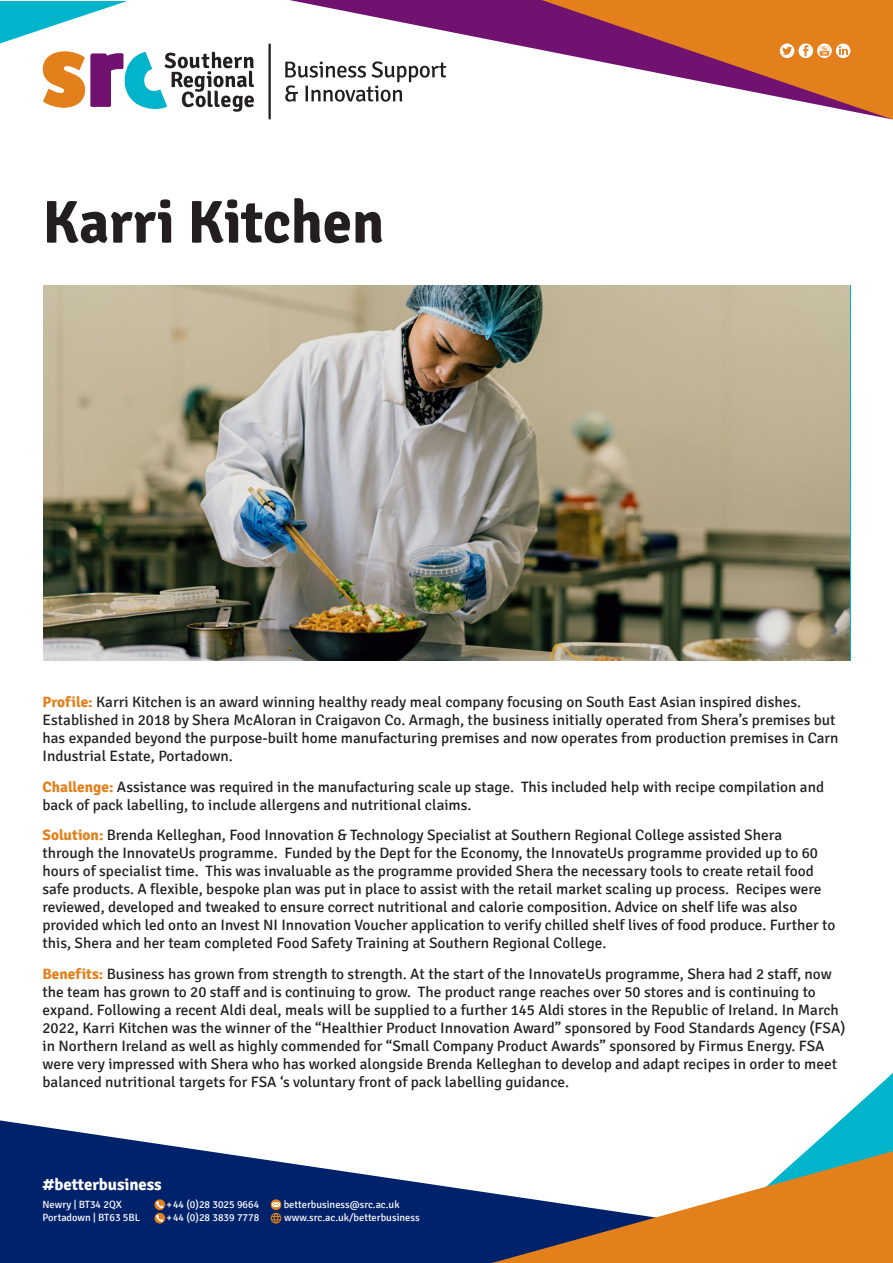
<style>
.page{position:relative;width:893px;height:1263px;background:#fff}
.page>*{position:absolute;margin:0;border:0;box-sizing:border-box;transform-origin:0 0}
.t1{font:700 60px "Signika";color:#231f20}
.t2{font:700 16.5px "Signika";letter-spacing:-.005em;color:#fff}
.t3{font:15px/18px "Signika";color:#231f20}
.t4{font:10.5px "Signika";color:#fff}
.s1{font-weight:700;color:#e4801b}
</style>
<div class="page">
<svg style="left:841px;top:1072px;width:52px;height:48px"></svg>
<svg style="left:0;top:1120px;width:893px;height:143px;fill:#00226b"></svg>
<svg style="left:289px;top:0;width:604px;height:120px"></svg>
<svg style="left:271px;top:1199px;width:10px;height:11px"></svg>
<svg style="left:272px;top:1202px;width:8px;height:5px"></svg>
<svg style="left:271px;top:1213px;width:10px;height:11px"></svg>
<svg style="left:154px;top:1199px;width:11px;height:11px"></svg>
<svg style="left:156px;top:1201px;width:7px;height:7px"></svg>
<svg style="left:154px;top:1213px;width:11px;height:10px"></svg>
<svg style="left:156px;top:1214px;width:7px;height:8px"></svg>
<div style="left:780px;top:43px;width:14px;height:15px;background:#fff;border-radius:50%"></div>
<svg style="left:782px;top:47px;width:10px;height:8px"></svg>
<svg style="left:798px;top:43px;width:15px;height:15px"></svg>
<svg style="left:803px;top:45px;width:5px;height:11px"></svg>
<svg style="left:817px;top:43px;width:15px;height:15px"></svg>
<svg style="left:820px;top:46px;width:9px;height:10px"></svg>
<div style="left:836px;top:43px;width:14px;height:15px;background:#fff;border-radius:50%"></div>
<svg style="left:839px;top:46px;width:9px;height:9px"></svg>
<svg style="left:488px;top:1151px;width:405px;height:112px"></svg>
<svg style="left:285px;top:61px;width:161px;height:41px"></svg>
<hr style="left:268px;top:43px;width:3px;height:77px;background:#231f20">
<svg style="left:43px;top:51px;width:211px;height:61px"></svg>
<img style="left:43px;top:286px;width:807px;height:375px">
<svg style="left:0;top:1px;width:127px;height:42px"></svg>
<p class="t1" style="left:43px;top:186px;width:343px">Karri Kitchen</p>
<p class="t3" style="left:43px;top:693px;width:798px"><span class="s1">Profile:</span> Karri Kitchen is an award winning healthy ready meal company focusing on South East Asian inspired dishes.<br>Established in 2018 by Shera McAloran in Craigavon Co. Armagh, the business initially operated from Shera’s premises but has expanded beyond the purpose-built home manufacturing premises and now operates from production premises in Carn Industrial Estate, Portadown.</p>
<p class="t3" style="left:43px;top:778px;width:783px"><span class="s1">Challenge:</span> Assistance was required in the manufacturing scale up stage. This included help with recipe compilation and back of pack labelling, to include allergens and nutritional claims.</p>
<p class="t3" style="left:43px;top:826px;width:794px"><span class="s1">Solution:</span> Brenda Kelleghan, Food Innovation &amp; Technology Specialist at Southern Regional College assisted Shera through the InnovateUs programme. Funded by the Dept for the Economy, the InnovateUs programme provided up to 60 hours of specialist time. This was invaluable as the programme provided Shera the necessary tools to create retail food safe products. A flexible, bespoke plan was put in place to assist with the retail market scaling up process. Recipes were reviewed, developed and tweaked to ensure correct nutritional and calorie composition. Advice on shelf life was also provided which led onto an Invest NI Innovation Voucher application to verify chilled shelf lives of food produce. Further to this, Shera and her team completed Food Safety Training at Southern Regional College.</p>
<p class="t3" style="left:43px;top:965px;width:804px"><span class="s1">Benefits:</span> Business has grown from strength to strength. At the start of the InnovateUs programme, Shera had 2 staff, now the team has grown to 20 staff and is continuing to grow. The product range reaches over 50 stores and is continuing to expand. Following a recent Aldi deal, meals will be supplied to a further 145 Aldi stores in the Republic of Ireland. In March 2022, Karri Kitchen was the winner of the “Healthier Product Innovation Award” sponsored by Food Standards Agency (FSA) in Northern Ireland as well as highly commended for “Small Company Product Awards” sponsored by Firmus Energy. FSA were very impressed with Shera who has worked alongside Brenda Kelleghan to develop and adapt recipes in order to meet balanced nutritional targets for FSA ‘s voluntary front of pack labelling guidance.</p>
<p class="t2" style="left:43px;top:1175px;width:121px">#betterbusiness</p>
<p class="t4" style="left:43px;top:1198px;width:81px">Newry | BT34 2QX</p>
<p class="t4" style="left:43px;top:1212px;width:99px">Portadown | BT63 5BL</p>
<p class="t4" style="left:167px;top:1198px;width:94px">+44 (0)28 3025 9664</p>
<p class="t4" style="left:167px;top:1212px;width:94px">+44 (0)28 3839 7778</p>
<p class="t4" style="left:284px;top:1198px;width:117px">betterbusiness@src.ac.uk</p>
<p class="t4" style="left:284px;top:1212px;width:137px">www.src.ac.uk/betterbusiness</p>
</div>
